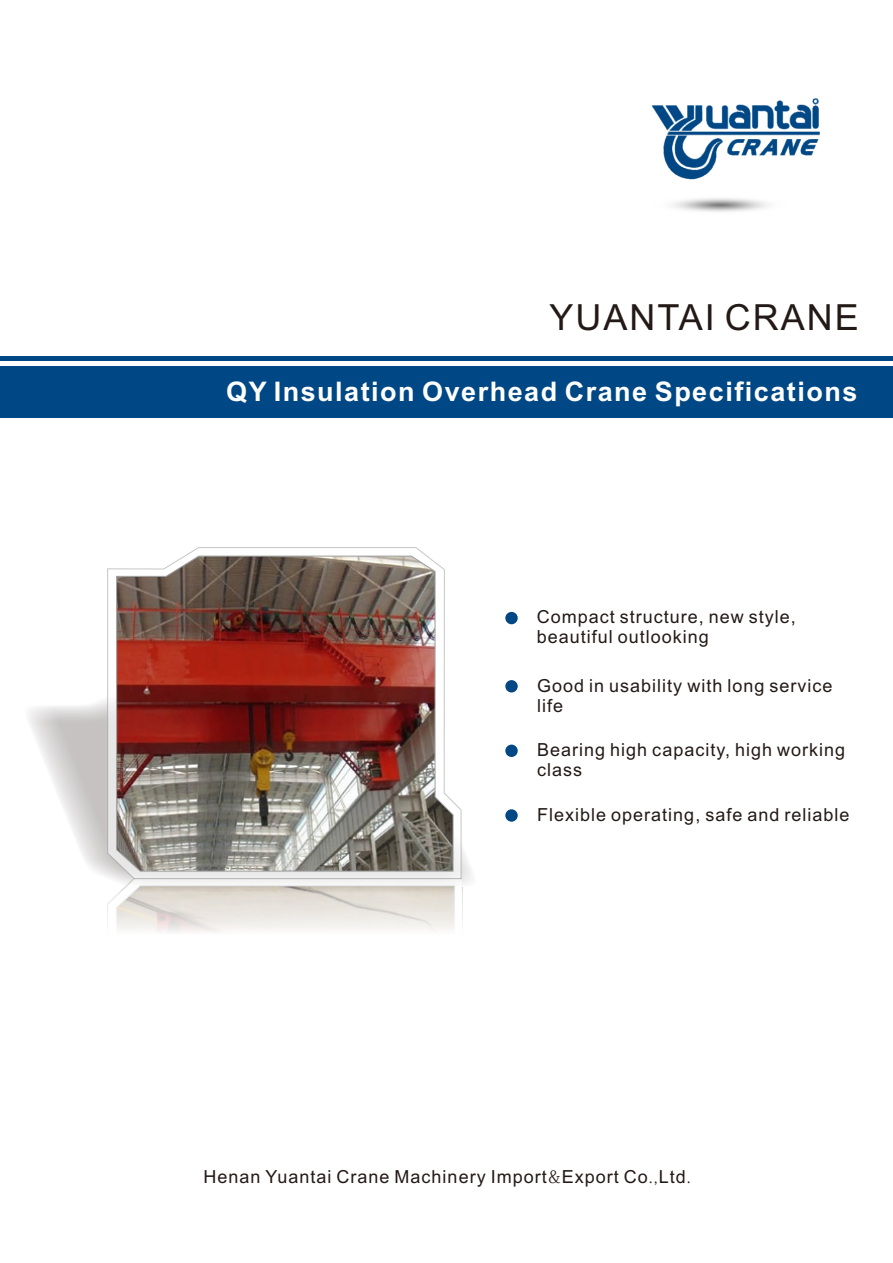
<style>
.page{position:relative;width:893px;height:1263px;background:#fff}
.page>*{position:absolute;margin:0;border:0;box-sizing:border-box;transform-origin:0 0}
.t1{font:36px "Arial";letter-spacing:.055em;color:#231916}
.t2{font:700 27px "Arial";letter-spacing:.055em;color:#fff}
.t3{font:18px/20.1px "Arial";letter-spacing:.055em;color:#231916}
.s1{font-family:"Adobe Fangsong Std"}
</style>
<div class="page">
<img style="left:651px;top:98px;width:169px;height:114px">
<div style="left:0;top:356px;width:893px;height:5px;background:#004785"></div>
<div style="left:0;top:366px;width:893px;height:51px;background:#004785"></div>
<svg style="left:29px;top:700px;width:443px;height:188px"></svg>
<svg style="left:107px;top:547px;width:355px;height:333px"></svg>
<img style="left:116px;top:555px;width:338px;height:317px">
<img style="left:108px;top:878px;width:354px;height:54px">
<div style="left:505px;top:612px;width:13px;height:12px;background:#004785;border-radius:50%"></div>
<div style="left:505px;top:680px;width:13px;height:12px;background:#004785;border-radius:50%"></div>
<div style="left:505px;top:745px;width:13px;height:12px;background:#004785;border-radius:50%"></div>
<svg style="left:505px;top:809px;width:13px;height:13px"></svg>
<h1 class="t1" style="left:550px;top:304px;width:311px">YUANTAI CRANE</h1>
<h2 class="t2" style="left:226px;top:382px;width:633px">QY Insulation Overhead Crane Specifications</h2>
<p class="t3" style="left:537px;top:608px;width:261px">Compact structure, new style, beautiful outlooking</p>
<p class="t3" style="left:537px;top:677px;width:297px">Good in usability with long service life</p>
<p class="t3" style="left:537px;top:741px;width:309px">Bearing high capacity, high working class</p>
<p class="t3" style="left:537px;top:806px;width:314px">Flexible operating, safe and reliable</p>
<p class="t3" style="left:203px;top:1168px;width:489px">Henan Yuantai Crane Machinery Import<span class="s1">&amp;</span>Export Co<span class="s1">.,</span>Ltd<span class="s1">.</span></p>
</div>
